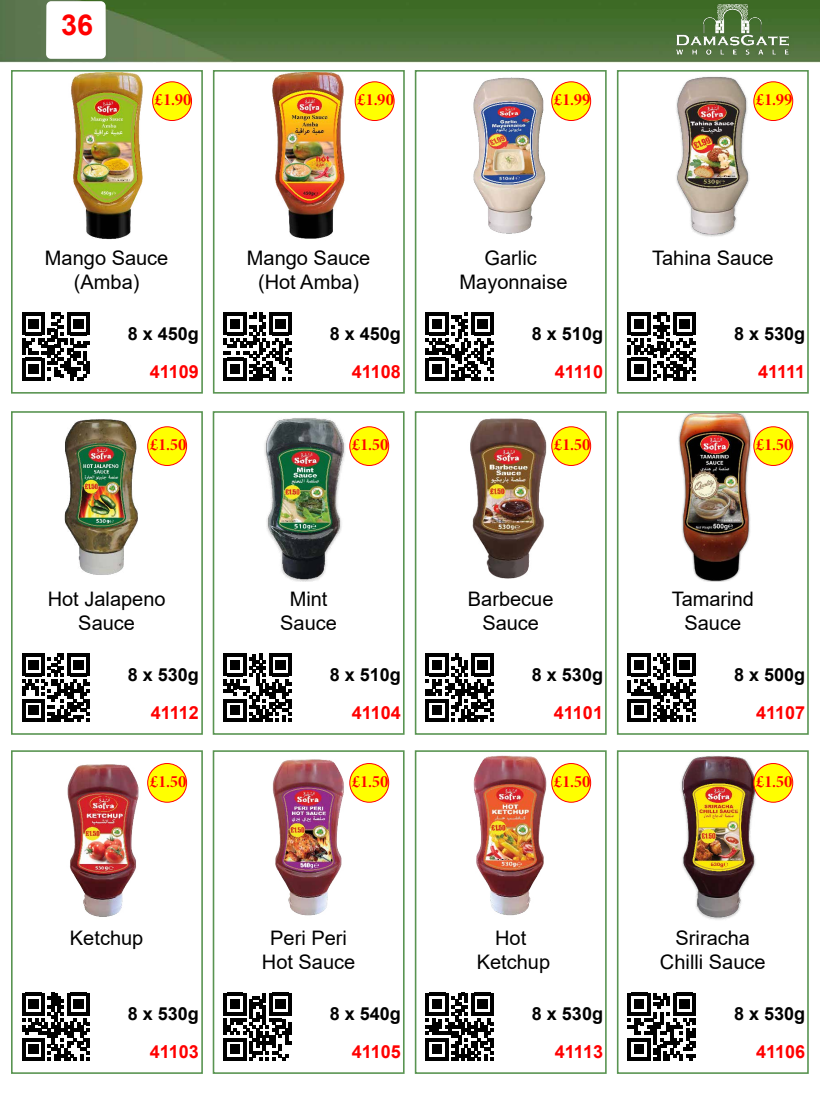
<style>
.page{position:relative;width:820px;height:1093px;background:#fff}
.page>*{position:absolute;margin:0;border:0;box-sizing:border-box;transform-origin:0 0}
.t1{font:700 28.8px "Arial";color:#f00}
.t2{font:20px/24px "Arial";color:#000;text-align:center}
.t3{font:700 18px "Arial";color:#000}
.t4{font:700 18px "Arial";color:#f00}
.t5{font:17.2px "Minion Variable Concept";color:#f00}
</style>
<div class="page">
<img style="left:0;top:0;width:819px;height:62px">
<div style="left:11px;top:70px;width:192px;height:324px;border:2px solid #599451"></div>
<div style="left:213px;top:70px;width:191px;height:324px;border:2px solid #599451"></div>
<div style="left:414px;top:70px;width:192px;height:324px;border:2px solid #599451"></div>
<div style="left:616px;top:70px;width:192px;height:324px;border:2px solid #599451"></div>
<div style="left:616px;top:411px;width:192px;height:324px;border:2px solid #599451"></div>
<div style="left:414px;top:411px;width:192px;height:324px;border:2px solid #599451"></div>
<div style="left:212px;top:411px;width:192px;height:324px;border:2px solid #599451"></div>
<div style="left:11px;top:411px;width:192px;height:324px;border:2px solid #599451"></div>
<div style="left:11px;top:750px;width:192px;height:324px;border:2px solid #599451"></div>
<div style="left:212px;top:750px;width:192px;height:324px;border:2px solid #599451"></div>
<div style="left:414px;top:750px;width:192px;height:324px;border:2px solid #599451"></div>
<div style="left:616px;top:750px;width:192px;height:324px;border:2px solid #599451"></div>
<img style="left:656px;top:0;width:152px;height:58px">
<svg style="left:46px;top:1px;width:60px;height:58px"></svg>
<img style="left:681px;top:756px;width:113px;height:164px">
<img style="left:473px;top:755px;width:119px;height:161px">
<img style="left:272px;top:759px;width:118px;height:157px">
<img style="left:67px;top:763px;width:121px;height:154px">
<img style="left:620px;top:413px;width:184px;height:168px">
<img style="left:418px;top:413px;width:184px;height:166px">
<img style="left:216px;top:413px;width:185px;height:168px">
<img style="left:64px;top:419px;width:124px;height:156px">
<img style="left:620px;top:72px;width:184px;height:165px">
<img style="left:473px;top:77px;width:119px;height:157px">
<img style="left:272px;top:73px;width:123px;height:166px">
<img style="left:71px;top:73px;width:121px;height:167px">
<svg style="left:627px;top:993px;width:68px;height:68px"></svg>
<svg style="left:425px;top:993px;width:68px;height:68px"></svg>
<svg style="left:223px;top:993px;width:68px;height:68px"></svg>
<svg style="left:22px;top:993px;width:68px;height:68px"></svg>
<svg style="left:627px;top:654px;width:68px;height:67px"></svg>
<svg style="left:425px;top:654px;width:68px;height:67px"></svg>
<svg style="left:223px;top:654px;width:68px;height:67px"></svg>
<svg style="left:22px;top:654px;width:68px;height:67px"></svg>
<svg style="left:627px;top:312px;width:68px;height:68px"></svg>
<svg style="left:425px;top:312px;width:68px;height:68px"></svg>
<svg style="left:224px;top:312px;width:68px;height:68px"></svg>
<svg style="left:22px;top:312px;width:68px;height:68px"></svg>
<div style="left:551px;top:82px;width:39px;height:38px;background:#ff0;border-radius:50%"></div>
<div style="left:551px;top:82px;width:39px;height:39px;border:1px solid #f00;border-radius:50%"></div>
<div style="left:355px;top:82px;width:39px;height:38px;background:#ff0;border-radius:50%"></div>
<div style="left:355px;top:82px;width:39px;height:39px;border:1px solid #f00;border-radius:50%"></div>
<div style="left:152px;top:82px;width:39px;height:38px;background:#ff0;border-radius:50%"></div>
<div style="left:152px;top:82px;width:40px;height:39px;border:1px solid #f00;border-radius:50%"></div>
<div style="left:551px;top:427px;width:39px;height:38px;background:#ff0;border-radius:50%"></div>
<div style="left:551px;top:427px;width:39px;height:39px;border:1px solid #f00;border-radius:50%"></div>
<div style="left:551px;top:763px;width:39px;height:39px;background:#ff0;border-radius:50%"></div>
<div style="left:551px;top:763px;width:39px;height:39px;border:1px solid #f00;border-radius:50%"></div>
<div style="left:148px;top:427px;width:38px;height:38px;background:#ff0;border-radius:50%"></div>
<div style="left:147px;top:427px;width:40px;height:39px;border:1px solid #f00;border-radius:50%"></div>
<div style="left:148px;top:763px;width:38px;height:39px;background:#ff0;border-radius:50%"></div>
<div style="left:147px;top:763px;width:40px;height:39px;border:1px solid #f00;border-radius:50%"></div>
<div style="left:753px;top:82px;width:39px;height:38px;background:#ff0;border-radius:50%"></div>
<div style="left:753px;top:82px;width:39px;height:39px;border:1px solid #f00;border-radius:50%"></div>
<div style="left:753px;top:427px;width:39px;height:38px;background:#ff0;border-radius:50%"></div>
<div style="left:753px;top:427px;width:39px;height:39px;border:1px solid #f00;border-radius:50%"></div>
<div style="left:753px;top:763px;width:39px;height:39px;background:#ff0;border-radius:50%"></div>
<div style="left:753px;top:763px;width:39px;height:39px;border:1px solid #f00;border-radius:50%"></div>
<div style="left:349px;top:427px;width:39px;height:38px;background:#ff0;border-radius:50%"></div>
<div style="left:349px;top:427px;width:40px;height:39px;border:1px solid #f00;border-radius:50%"></div>
<div style="left:349px;top:763px;width:39px;height:39px;background:#ff0;border-radius:50%"></div>
<div style="left:349px;top:763px;width:40px;height:39px;border:1px solid #f00;border-radius:50%"></div>
<h1 class="t1" style="left:61px;top:5px;width:34px">36</h1>
<p class="t5" style="left:154px;top:88px;width:38px">£1.90</p>
<p class="t5" style="left:357px;top:88px;width:38px">£1.90</p>
<p class="t5" style="left:553px;top:88px;width:38px">£1.99</p>
<p class="t5" style="left:755px;top:88px;width:38px">£1.99</p>
<p class="t2" style="left:45px;top:246px;width:125px">Mango Sauce (Amba)</p>
<p class="t3" style="left:128px;top:321px;width:73px">8 x 450g</p>
<p class="t2" style="left:247px;top:246px;width:125px">Mango Sauce (Hot Amba)</p>
<p class="t3" style="left:329px;top:321px;width:73px">8 x 450g</p>
<p class="t2" style="left:459px;top:246px;width:109px">Garlic<br>Mayonnaise</p>
<p class="t3" style="left:531px;top:320px;width:73px">8 x 510g</p>
<p class="t2" style="left:652px;top:246px;width:123px">Tahina Sauce</p>
<p class="t3" style="left:733px;top:320px;width:73px">8 x 530g</p>
<p class="t4" style="left:150px;top:359px;width:51px">41109</p>
<p class="t4" style="left:351px;top:359px;width:51px">41108</p>
<p class="t4" style="left:554px;top:359px;width:50px">41110</p>
<p class="t4" style="left:757px;top:359px;width:49px">41111</p>
<p class="t5" style="left:150px;top:433px;width:38px">£1.50</p>
<p class="t5" style="left:351px;top:433px;width:38px">£1.50</p>
<p class="t5" style="left:553px;top:433px;width:38px">£1.50</p>
<p class="t5" style="left:755px;top:433px;width:38px">£1.50</p>
<p class="t2" style="left:48px;top:587px;width:119px">Hot Jalapeno<br>Sauce</p>
<p class="t2" style="left:280px;top:587px;width:58px">Mint<br>Sauce</p>
<p class="t2" style="left:467px;top:587px;width:87px">Barbecue<br>Sauce</p>
<p class="t2" style="left:671px;top:587px;width:84px">Tamarind<br>Sauce</p>
<p class="t3" style="left:128px;top:662px;width:73px">8 x 530g</p>
<p class="t3" style="left:329px;top:662px;width:73px">8 x 510g</p>
<p class="t3" style="left:531px;top:662px;width:73px">8 x 530g</p>
<p class="t3" style="left:733px;top:662px;width:73px">8 x 500g</p>
<p class="t4" style="left:151px;top:700px;width:50px">41112</p>
<p class="t4" style="left:351px;top:700px;width:51px">41104</p>
<p class="t4" style="left:553px;top:700px;width:51px">41101</p>
<p class="t4" style="left:755px;top:700px;width:51px">41107</p>
<p class="t5" style="left:150px;top:769px;width:38px">£1.50</p>
<p class="t2" style="left:70px;top:926px;width:75px">Ketchup</p>
<p class="t5" style="left:351px;top:769px;width:38px">£1.50</p>
<p class="t2" style="left:262px;top:926px;width:95px">Peri Peri<br>Hot Sauce</p>
<p class="t5" style="left:553px;top:769px;width:38px">£1.50</p>
<p class="t2" style="left:476px;top:926px;width:75px">Hot<br>Ketchup</p>
<p class="t5" style="left:755px;top:769px;width:38px">£1.50</p>
<p class="t2" style="left:659px;top:926px;width:107px">Sriracha<br>Chilli Sauce</p>
<p class="t3" style="left:128px;top:1001px;width:73px">8 x 530g</p>
<p class="t3" style="left:329px;top:1001px;width:73px">8 x 540g</p>
<p class="t3" style="left:531px;top:1001px;width:73px">8 x 530g</p>
<p class="t3" style="left:733px;top:1001px;width:73px">8 x 530g</p>
<p class="t4" style="left:150px;top:1039px;width:51px">41103</p>
<p class="t4" style="left:351px;top:1039px;width:51px">41105</p>
<p class="t4" style="left:554px;top:1039px;width:50px">41113</p>
<p class="t4" style="left:755px;top:1039px;width:51px">41106</p>
</div>
